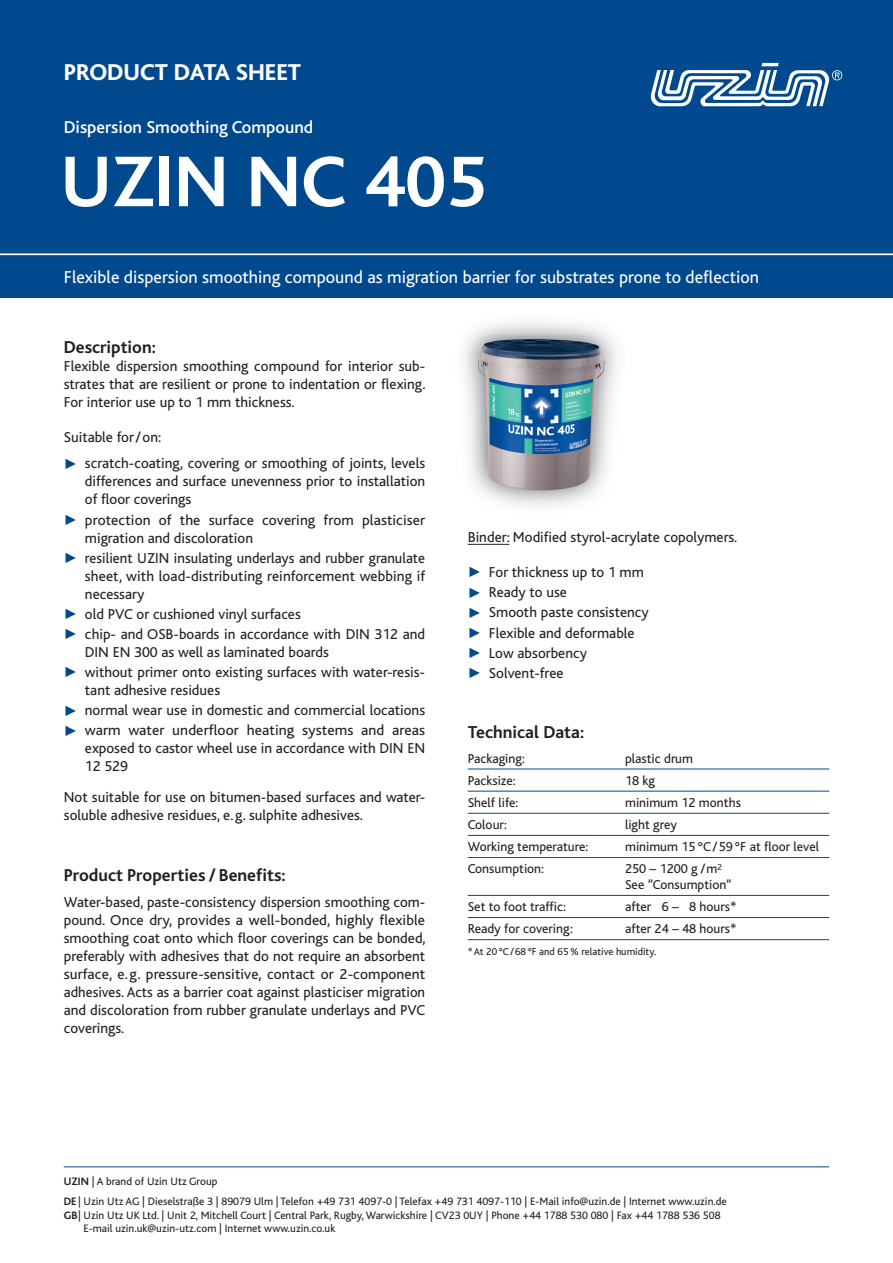
<style>
.page{position:relative;width:893px;height:1263px;background:#fff}
.page>*{position:absolute;margin:0;border:0;box-sizing:border-box;transform-origin:0 0}
.t1{font:700 75px "Bliss";color:#fff}
.t2{font:800 24px "Bliss";color:#fff}
.t3{font:18px "Bliss";color:#fff}
.t4{font:700 18px "Bliss";color:#231f20}
.t5{font:500 18px "Bliss";color:#fff}
.t6{font:15px/18px "Bliss";color:#231f20;text-align:justify}
.t7{font:13.5px/15.8px "Bliss";color:#231f20}
.t8{font:11.25px/20px "Bliss";color:#231f20}
.t9{font:10.5px "Bliss";color:#231f20}
.s1{color:#01498e}
.s2{font-weight:700}
</style>
<div class="page">
<div style="left:0;top:0;width:893px;height:255px;background:#01498e"></div>
<div style="left:0;top:255px;width:893px;height:43px;background:#01498e"></div>
<hr style="left:0;top:253px;width:893px;height:2px;background:#fff">
<hr style="left:468px;top:544px;width:41px;height:1px;background:#231f20">
<hr style="left:468px;top:768px;width:361px;height:1px;background:#01498e">
<hr style="left:468px;top:791px;width:361px;height:1px;background:#01498e">
<hr style="left:468px;top:813px;width:361px;height:1px;background:#01498e">
<hr style="left:468px;top:835px;width:361px;height:1px;background:#01498e">
<hr style="left:468px;top:857px;width:361px;height:1px;background:#01498e">
<hr style="left:468px;top:895px;width:361px;height:1px;background:#01498e">
<hr style="left:468px;top:917px;width:361px;height:1px;background:#01498e">
<hr style="left:468px;top:939px;width:361px;height:1px;background:#01498e">
<svg style="left:651px;top:63px;width:191px;height:44px"></svg>
<hr style="left:64px;top:1166px;width:765px;height:1px;background:#01498e">
<img style="left:468px;top:336px;width:149px;height:156px">
<h2 class="t2" style="left:64px;top:63px;width:239px">PRODUCT DATA SHEET</h2>
<p class="t5" style="left:64px;top:121px;width:251px">Dispersion Smoothing Compound</p>
<h1 class="t1" style="left:61px;top:153px;width:427px">UZIN NC 405</h1>
<p class="t3" style="left:64px;top:270px;width:697px">Flexible dispersion smoothing compound as migration barrier for substrates prone to deflection</p>
<p class="t4" style="left:64px;top:340px;width:94px">Description:</p>
<p class="t6" style="left:64px;top:358px;width:363px">Flexible dispersion smoothing compound for interior sub&shy;strates that are resilient or prone to indentation or flexing.<br>For interior use up to 1 mm thickness.</p>
<p class="t6" style="left:64px;top:429px;width:99px">Suitable for/on:</p>
<p class="t6" style="left:85px;top:456px;width:342px;text-indent:-21px"><span class="s1">✓</span> scratch-coating, covering or smoothing of joints, levels differences and surface unevenness prior to installation of floor coverings</p>
<p class="t6" style="left:85px;top:512px;width:342px;text-indent:-21px"><span class="s1">✓</span> protection of the surface covering from plasticiser migration and discoloration</p>
<p class="t6" style="left:85px;top:550px;width:342px;text-indent:-21px"><span class="s1">✓</span> resilient UZIN insulating underlays and rubber granulate sheet, with load-distributing reinforcement webbing if necessary</p>
<p class="t6" style="left:64px;top:606px;width:239px"><span class="s1">✓</span> old PVC or cushioned vinyl surfaces</p>
<p class="t6" style="left:85px;top:626px;width:342px;text-indent:-21px"><span class="s1">✓</span> chip- and OSB-boards in accordance with DIN 312 and<br>DIN EN 300 as well as laminated boards</p>
<p class="t6" style="left:85px;top:665px;width:342px;text-indent:-21px"><span class="s1">✓</span> without primer onto existing surfaces with water-resis&shy;tant adhesive residues</p>
<p class="t6" style="left:64px;top:703px;width:363px"><span class="s1">✓</span> normal wear use in domestic and commercial locations</p>
<p class="t6" style="left:85px;top:723px;width:342px;text-indent:-21px"><span class="s1">✓</span> warm water underfloor heating systems and areas exposed to castor wheel use in accordance with DIN EN 12 529</p>
<p class="t6" style="left:64px;top:790px;width:363px">Not suitable for use on bitumen-based surfaces and water&shy;soluble adhesive residues, e.g. sulphite adhesives.</p>
<p class="t4" style="left:64px;top:868px;width:223px">Product Properties / Benefits:</p>
<p class="t6" style="left:64px;top:895px;width:363px">Water-based, paste-consistency dispersion smoothing com&shy;pound. Once dry, provides a well-bonded, highly flexible smoothing coat onto which floor coverings can be bonded, preferably with adhesives that do not require an absorbent surface, e.g. pressure-sensitive, contact or 2-component adhesives. Acts as a barrier coat against plasticiser migration and discoloration from rubber granulate underlays and PVC coverings.</p>
<p class="t6" style="left:468px;top:530px;width:271px">Binder: Modified styrol-acrylate copolymers.</p>
<p class="t6" style="left:468px;top:565px;width:178px"><span class="s1">✓</span> For thickness up to 1 mm</p>
<p class="t6" style="left:468px;top:585px;width:101px"><span class="s1">✓</span> Ready to use</p>
<p class="t6" style="left:468px;top:605px;width:183px"><span class="s1">✓</span> Smooth paste consistency</p>
<p class="t6" style="left:468px;top:625px;width:168px"><span class="s1">✓</span> Flexible and deformable</p>
<p class="t6" style="left:468px;top:645px;width:121px"><span class="s1">✓</span> Low absorbency</p>
<p class="t6" style="left:468px;top:665px;width:97px"><span class="s1">✓</span> Solvent-free</p>
<p class="t4" style="left:468px;top:726px;width:118px">Technical Data:</p>
<p class="t7" style="left:468px;top:751px;width:59px">Packaging:</p>
<p class="t7" style="left:625px;top:751px;width:70px">plastic drum</p>
<p class="t7" style="left:468px;top:774px;width:49px">Packsize:</p>
<p class="t7" style="left:625px;top:774px;width:31px">18 kg</p>
<p class="t7" style="left:468px;top:796px;width:52px">Shelf life:</p>
<p class="t7" style="left:625px;top:796px;width:117px">minimum 12 months</p>
<p class="t7" style="left:468px;top:818px;width:41px">Colour:</p>
<p class="t7" style="left:625px;top:818px;width:53px">light grey</p>
<p class="t7" style="left:468px;top:840px;width:122px">Working temperature:</p>
<p class="t7" style="left:625px;top:840px;width:195px">minimum 15 °C/59 °F at floor level</p>
<p class="t7" style="left:468px;top:862px;width:78px">Consumption:</p>
<p class="t7" style="left:625px;top:862px;width:108px">250 – 1200 g /m<sup>2<br></sup>See ”Consumption”</p>
<p class="t7" style="left:468px;top:900px;width:100px">Set to foot traffic:</p>
<p class="t7" style="left:625px;top:900px;width:113px">after 6 – 8 hours*</p>
<p class="t7" style="left:468px;top:922px;width:107px">Ready for covering:</p>
<p class="t7" style="left:625px;top:922px;width:113px">after 24 – 48 hours*</p>
<p class="t9" style="left:468px;top:948px;width:190px">*At 20 °C/68 °F and 65 % relative humidity.</p>
<p class="t8" style="left:64px;top:1173px;width:665px"><span class="s2">UZIN</span> | A brand of Uzin Utz Group<br><span class="s2">DE</span> | Uzin Utz AG | Dieselstraße 3 | 89079 Ulm | Telefon +49 731 4097-0 | Telefax +49 731 4097-110 | E-Mail info@uzin.de | Internet www.uzin.de</p>
<p class="t8" style="left:84px;top:1209px;width:639px;line-height:13.5px;text-indent:-20px"><span class="s2">GB</span>| Uzin Utz UK Ltd. | Unit 2, Mitchell Court | Central Park, Rugby,Warwickshire | CV23 0UY | Phone +44 1788 530 080 | Fax +44 1788 536 508<br>E-mail uzin.uk@uzin-utz.com | Internet www.uzin.co.uk</p>
</div>
